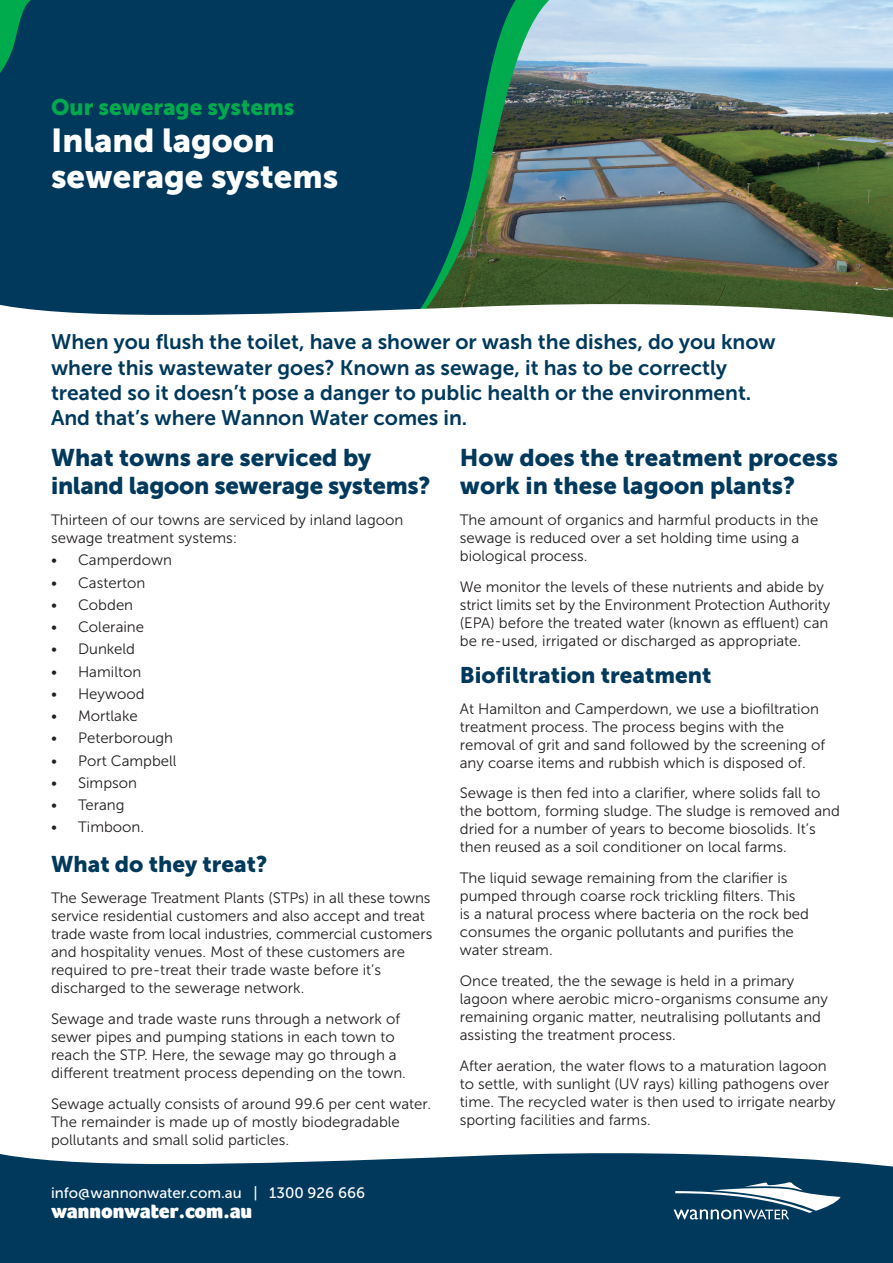
<style>
.page{position:relative;width:893px;height:1263px;background:#fff}
.page>*{position:absolute;margin:0;border:0;box-sizing:border-box;transform-origin:0 0}
.t1{font:33px/36px "Museo Sans 900";color:#fff}
.t2{font:24px/28.8px "Museo Sans 900";color:#00395c}
.t3{font:22.5px "Museo Sans 900";color:#00395c}
.t4{font:22.5px "Museo Sans 900";color:#00ab4d}
.t5{font:21px/25.2px "Museo Sans 700";color:#00395c}
.t6{font:900 21px "Foco";color:#fff}
.t7{font:15px/18px "Museo Sans 300";color:#231f20}
.t8{font:15px "Museo Sans 500";color:#fff}
</style>
<div class="page">
<img style="left:568px;top:0;width:325px;height:297px">
<img style="left:525px;top:0;width:43px;height:297px">
<svg style="left:0;top:0;width:525px;height:297px;background:#063f5a"></svg>
<svg style="left:0;top:0;width:57px;height:85px;background:#005358"></svg>
<div style="left:0;top:1153px;width:893px;height:110px;background:#00395c"></div>
<svg style="left:673px;top:1182px;width:168px;height:37px"></svg>
<svg style="left:0;top:297px;width:893px;height:21px"></svg>
<h3 class="t4" style="left:51px;top:94px;width:245px">Our sewerage systems</h3>
<h1 class="t1" style="left:51px;top:122px;width:289px">Inland lagoon sewerage systems</h1>
<p class="t5" style="left:51px;top:329px;width:726px">When you flush the toilet, have a shower or wash the dishes, do you know where this wastewater goes? Known as sewage, it has to be correctly treated so it doesn’t pose a danger to public health or the environment.<br>And that’s where Wannon Water comes in.</p>
<h2 class="t2" style="left:51px;top:443px;width:381px">What towns are serviced by inland lagoon sewerage systems?</h2>
<p class="t7" style="left:51px;top:511px;width:354px">Thirteen of our towns are serviced by inland lagoon sewage treatment systems:</p>
<p class="t7" style="left:51px;top:551px;width:122px">• Camperdown</p>
<p class="t7" style="left:51px;top:574px;width:96px">• Casterton</p>
<p class="t7" style="left:51px;top:596px;width:84px">• Cobden</p>
<p class="t7" style="left:51px;top:618px;width:95px">• Coleraine</p>
<p class="t7" style="left:51px;top:640px;width:86px">• Dunkeld</p>
<p class="t7" style="left:51px;top:663px;width:92px">• Hamilton</p>
<p class="t7" style="left:51px;top:685px;width:95px">• Heywood</p>
<p class="t7" style="left:51px;top:707px;width:88px">• Mortlake</p>
<p class="t7" style="left:51px;top:729px;width:124px">• Peterborough</p>
<p class="t7" style="left:51px;top:752px;width:127px">• Port Campbell</p>
<p class="t7" style="left:51px;top:774px;width:87px">• Simpson</p>
<p class="t7" style="left:51px;top:796px;width:75px">• Terang</p>
<p class="t7" style="left:51px;top:818px;width:95px">• Timboon.</p>
<h3 class="t3" style="left:51px;top:852px;width:218px">What do they treat?</h3>
<p class="t7" style="left:51px;top:889px;width:383px">The Sewerage Treatment Plants (STPs) in all these towns service residential customers and also accept and treat trade waste from local industries, commercial customers and hospitality venues. Most of these customers are required to pre-treat their trade waste before it’s discharged to the sewerage network.</p>
<p class="t7" style="left:51px;top:1010px;width:356px">Sewage and trade waste runs through a network of sewer pipes and pumping stations in each town to reach the STP. Here, the sewage may go through a different treatment process depending on the town.</p>
<p class="t7" style="left:51px;top:1094px;width:382px">Sewage actually consists of around 99.6 per cent water.<br>The remainder is made up of mostly biodegradable pollutants and small solid particles.</p>
<p class="t8" style="left:51px;top:1185px;width:315px">info@wannonwater.com.au | 1300 926 666</p>
<h3 class="t6" style="left:51px;top:1196px;width:203px">wannonwater.com.au</h3>
<h2 class="t2" style="left:460px;top:443px;width:380px">How does the treatment process work in these lagoon plants?</h2>
<p class="t7" style="left:460px;top:511px;width:360px">The amount of organics and harmful products in the sewage is reduced over a set holding time using a biological process.</p>
<p class="t7" style="left:460px;top:578px;width:372px">We monitor the levels of these nutrients and abide by strict limits set by the Environment Protection Authority (EPA) before the treated water (known as effluent) can be re-used, irrigated or discharged as appropriate.</p>
<h3 class="t3" style="left:460px;top:662px;width:253px">Biofiltration treatment</h3>
<p class="t7" style="left:460px;top:699px;width:367px">At Hamilton and Camperdown, we use a biofiltration treatment process. The process begins with the removal of grit and sand followed by the screening of any coarse items and rubbish which is disposed of.</p>
<p class="t7" style="left:460px;top:784px;width:382px">Sewage is then fed into a clarifier, where solids fall to the bottom, forming sludge. The sludge is removed and dried for a number of years to become biosolids. It’s then reused as a soil conditioner on local farms.</p>
<p class="t7" style="left:460px;top:869px;width:351px">The liquid sewage remaining from the clarifier is pumped through coarse rock trickling filters. This is a natural process where bacteria on the rock bed consumes the organic pollutants and purifies the water stream.</p>
<p class="t7" style="left:460px;top:972px;width:370px">Once treated, the the sewage is held in a primary lagoon where aerobic micro-organisms consume any remaining organic matter, neutralising pollutants and assisting the treatment process.</p>
<p class="t7" style="left:460px;top:1056px;width:377px">After aeration, the water flows to a maturation lagoon to settle, with sunlight (UV rays) killing pathogens over time. The recycled water is then used to irrigate nearby sporting facilities and farms.</p>
</div>
